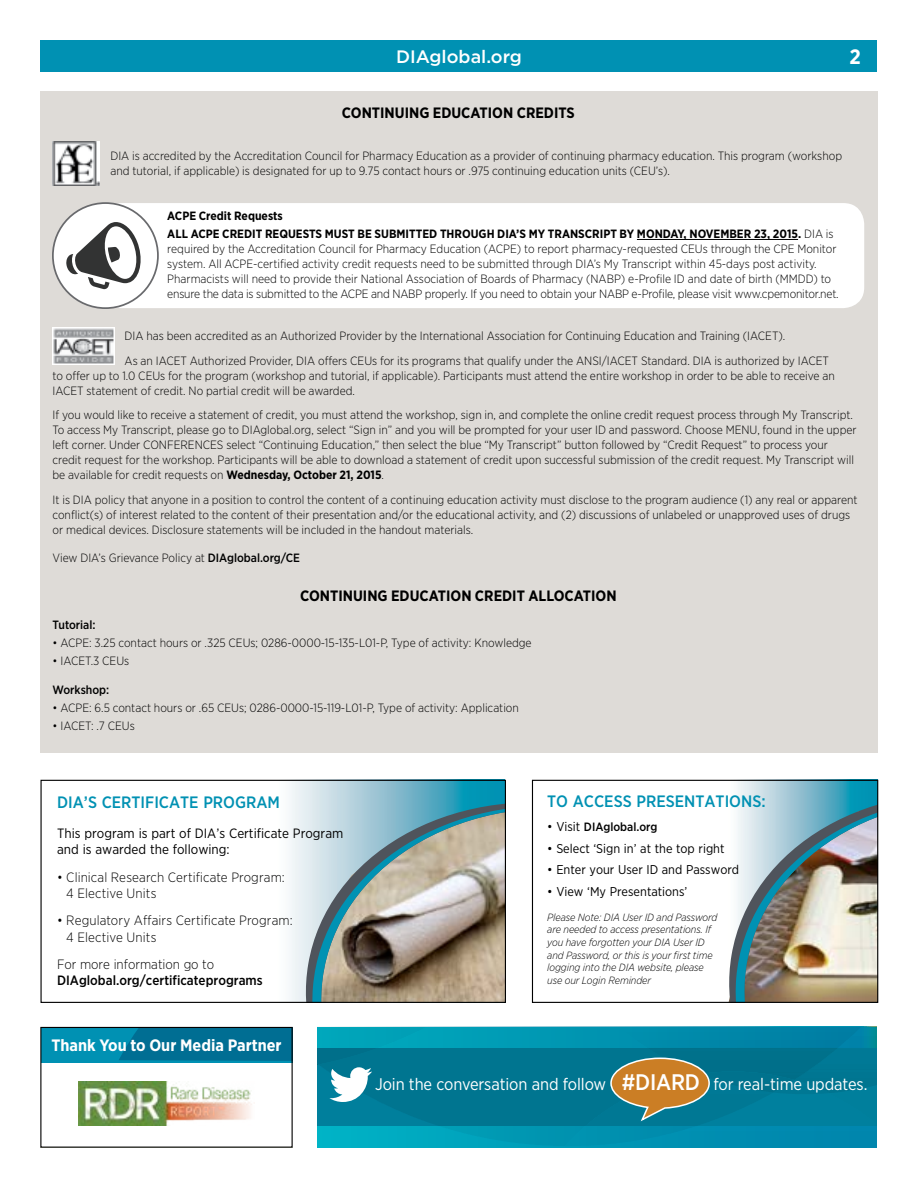
<style>
.page{position:relative;width:918px;height:1188px;background:#fff}
.page>*{position:absolute;margin:0;border:0;box-sizing:border-box;transform-origin:0 0}
.t1{font:700 20.85px "Gotham Narrow";color:#fff}
.t2{font:500 18px "Gotham";color:#fff}
.t3{font:16.8px "Gotham Narrow";letter-spacing:-.005em;color:#fff}
.t4{font:500 16.5px "Gotham Narrow";color:#0091b3}
.t5{font:700 16.5px "Gotham Narrow";color:#fff}
.t6{font:700 15px "Gotham Narrow";color:#000}
.t7{font:300 13.5px/16.5px "Gotham Narrow";letter-spacing:.005em;color:#000}
.t8{font:13.5px/16.2px "Gotham Narrow";color:#000}
.t9{font:500 13.5px "Gotham Narrow";color:#000}
.t10{font:12.75px "Gotham Narrow";color:#000}
.t11{font:300 12px/15px "Gotham Narrow";color:#000}
.t12{font:700 12px/18px "Gotham Narrow";color:#000}
.t13{font:500 12px "Gotham Narrow";color:#000}
.t14{font:italic 300 10.5px/12.6px "Gotham Narrow";letter-spacing:-.005em;color:#000}
.s1{font-weight:300}
.s2{font-weight:700}
.s3{font-weight:500}
.s4{font-weight:400;font-size:12.75px}
.s5{font-weight:500;font-size:22.5px}
</style>
<div class="page">
<div style="left:41px;top:41px;width:836px;height:31px;background:#0091b3"></div>
<div style="left:317px;top:1027px;width:560px;height:121px;background:#007590"></div>
<svg style="left:290px;top:782px;width:214px;height:219px;background:#a9d3df"></svg>
<svg style="left:737px;top:782px;width:139px;height:11px;background:#79bccf"></svg>
<svg style="left:306px;top:802px;width:198px;height:199px;background:#9ca39d"></svg>
<div style="left:40px;top:780px;width:466px;height:223px;border:1px solid #000"></div>
<img style="left:729px;top:793px;width:147px;height:208px">
<div style="left:532px;top:780px;width:346px;height:223px;border:1px solid #000"></div>
<div style="left:40px;top:92px;width:838px;height:661px;background:#dedbd7"></div>
<div style="left:100px;top:203px;width:764px;height:105px;background:#fff;border-radius:21px"></div>
<div style="left:53px;top:203px;width:105px;height:105px;background:#fff;border-radius:50%"></div>
<div style="left:52px;top:202px;width:107px;height:107px;border:2px solid #696a6d;border-radius:50%"></div>
<svg style="left:66px;top:222px;width:75px;height:67px"></svg>
<hr style="left:637px;top:239px;width:161px;height:1px;background:#000">
<img style="left:53px;top:141px;width:47px;height:45px">
<img style="left:53px;top:328px;width:61px;height:36px">
<div style="left:41px;top:1027px;width:251px;height:36px;background:#0091b3"></div>
<svg style="left:119px;top:1029px;width:172px;height:32px;background:#007095"></svg>
<div style="left:40px;top:1027px;width:253px;height:121px;border:1px solid #000"></div>
<img style="left:78px;top:1081px;width:174px;height:45px">
<svg style="left:317px;top:1127px;width:246px;height:21px;background:#00a4bc"></svg>
<div style="left:317px;top:1027px;width:560px;height:21px;background:#009fb7"></div>
<svg style="left:563px;top:1027px;width:314px;height:121px"></svg>
<svg style="left:317px;top:1027px;width:61px;height:75px"></svg>
<h2 class="t2" style="left:396px;top:45px;width:127px">DIAglobal.org</h2>
<h1 class="t1" style="left:849px;top:43px;width:13px">2</h1>
<p class="t6" style="left:342px;top:104px;width:235px">CONTINUING EDUCATION CREDITS</p>
<p class="t11" style="left:110px;top:148px;width:733px">DIA is accredited by the Accreditation Council for Pharmacy Education as a provider of continuing pharmacy education. This program (workshop and tutorial, if applicable) is designated for up to 9.75 contact hours or .975 continuing education units (CEU’s).</p>
<p class="t12" style="left:167px;top:207px;width:668px">ACPE Credit Requests<br>ALL ACPE CREDIT REQUESTS MUST BE SUBMITTED THROUGH DIA’S MY TRANSCRIPT BY MONDAY, NOVEMBER 23, 2015. <span class="s1">DIA is</span></p>
<p class="t11" style="left:167px;top:241px;width:673px">required by the Accreditation Council for Pharmacy Education (ACPE) to report pharmacy-requested CEUs through the CPE Monitor system. All ACPE-certified activity credit requests need to be submitted through DIA’s My Transcript within 45-days post activity.<br>Pharmacists will need to provide their National Association of Boards of Pharmacy (NABP) e-Profile ID and date of birth (MMDD) to ensure the data is submitted to the ACPE and NABP properly. If you need to obtain your NABP e-Profile, please visit www.cpemonitor.net.</p>
<p class="t11" style="left:125px;top:323px;width:706px;line-height:24.6px">DIA has been accredited as an Authorized Provider by the International Association for Continuing Education and Training (IACET).<br>As an IACET Authorized Provider, DIA offers CEUs for its programs that qualify under the ANSI/IACET Standard. DIA is authorized by IACET</p>
<p class="t11" style="left:53px;top:368px;width:784px">to offer up to 1.0 CEUs for the program (workshop and tutorial, if applicable). Participants must attend the entire workshop in order to be able to receive an<br>IACET statement of credit. No partial credit will be awarded.</p>
<p class="t11" style="left:53px;top:407px;width:806px">If you would like to receive a statement of credit, you must attend the workshop, sign in, and complete the online credit request process through My Transcript.<br>To access My Transcript, please go to DIAglobal.org, select “Sign in” and you will be prompted for your user ID and password. Choose MENU, found in the upper left corner. Under CONFERENCES select “Continuing Education,” then select the blue “My Transcript” button followed by “Credit Request” to process your credit request for the workshop. Participants will be able to download a statement of credit upon successful submission of the credit request. My Transcript will be available for credit requests on <span class="s2">Wednesday, October 21, 2015</span>.</p>
<p class="t11" style="left:53px;top:492px;width:806px">It is DIA policy that anyone in a position to control the content of a continuing education activity must disclose to the program audience (1) any real or apparent conflict(s) of interest related to the content of their presentation and/or the educational activity, and (2) discussions of unlabeled or unapproved uses of drugs or medical devices. Disclosure statements will be included in the handout materials.</p>
<p class="t11" style="left:53px;top:550px;width:249px">View DIA’s Grievance Policy at <span class="s3">DIAglobal.org/CE</span></p>
<p class="t6" style="left:300px;top:586px;width:318px">CONTINUING EDUCATION CREDIT ALLOCATION</p>
<p class="t13" style="left:53px;top:617px;width:45px">Tutorial:</p>
<p class="t11" style="left:53px;top:635px;width:481px">• ACPE: 3.25 contact hours or .325 CEUs; 0286-0000-15-135-L01-P, Type of activity: Knowledge</p>
<p class="t11" style="left:53px;top:653px;width:78px">• IACET.3 CEUs</p>
<p class="t13" style="left:53px;top:682px;width:58px">Workshop:</p>
<p class="t11" style="left:53px;top:700px;width:468px">• ACPE: 6.5 contact hours or .65 CEUs; 0286-0000-15-119-L01-P, Type of activity: Application</p>
<p class="t11" style="left:53px;top:718px;width:84px">• IACET: .7 CEUs</p>
<h3 class="t4" style="left:57px;top:792px;width:224px">DIA’S CERTIFICATE PROGRAM</h3>
<p class="t8" style="left:57px;top:825px;width:288px">This program is part of DIA’s Certificate Program and is awarded the following:</p>
<p class="t7" style="left:66px;top:868px;width:220px;text-indent:-9px">• Clinical Research Certificate Program:<br>4 Elective Units</p>
<p class="t7" style="left:66px;top:912px;width:228px;text-indent:-9px">• Regulatory Affairs Certificate Program:<br>4 Elective Units</p>
<p class="t7" style="left:57px;top:956px;width:159px">For more information go to</p>
<p class="t9" style="left:57px;top:972px;width:207px">DIAglobal.org/certificateprograms</p>
<h3 class="t5" style="left:52px;top:1034px;width:232px">Thank You to Our Media Partner</h3>
<h3 class="t4" style="left:547px;top:791px;width:48px">To Access</h3>
<h3 class="t4" style="left:637px;top:791px;width:20px">Prese</h3>
<h3 class="t4" style="left:684px;top:791px;width:22px">ntatio</h3>
<h3 class="t4" style="left:741px;top:791px;width:26px">ns:</h3>
<p class="t13" style="left:547px;top:819px;width:112px"><span class="s4">• Visit</span> DIAglobal.org</p>
<p class="t10" style="left:547px;top:840px;width:179px">• Select ‘Sign in’ at the top right</p>
<p class="t10" style="left:547px;top:862px;width:193px">• Enter your User ID and Password</p>
<p class="t10" style="left:547px;top:884px;width:142px">• View ‘My Presentations’</p>
<p class="t14" style="left:547px;top:911px;width:172px">Please Note: DIA User ID and Password are needed to access presentations. If you have forgotten your DIA User ID and Password, or this is your first time logging into the DIA website, please use our Login Reminder</p>
<h3 class="t3" style="left:375px;top:1074px;width:494px">Join the conversation and follow <span class="s5">#DIARD</span> for real-time updates.</h3>
</div>
